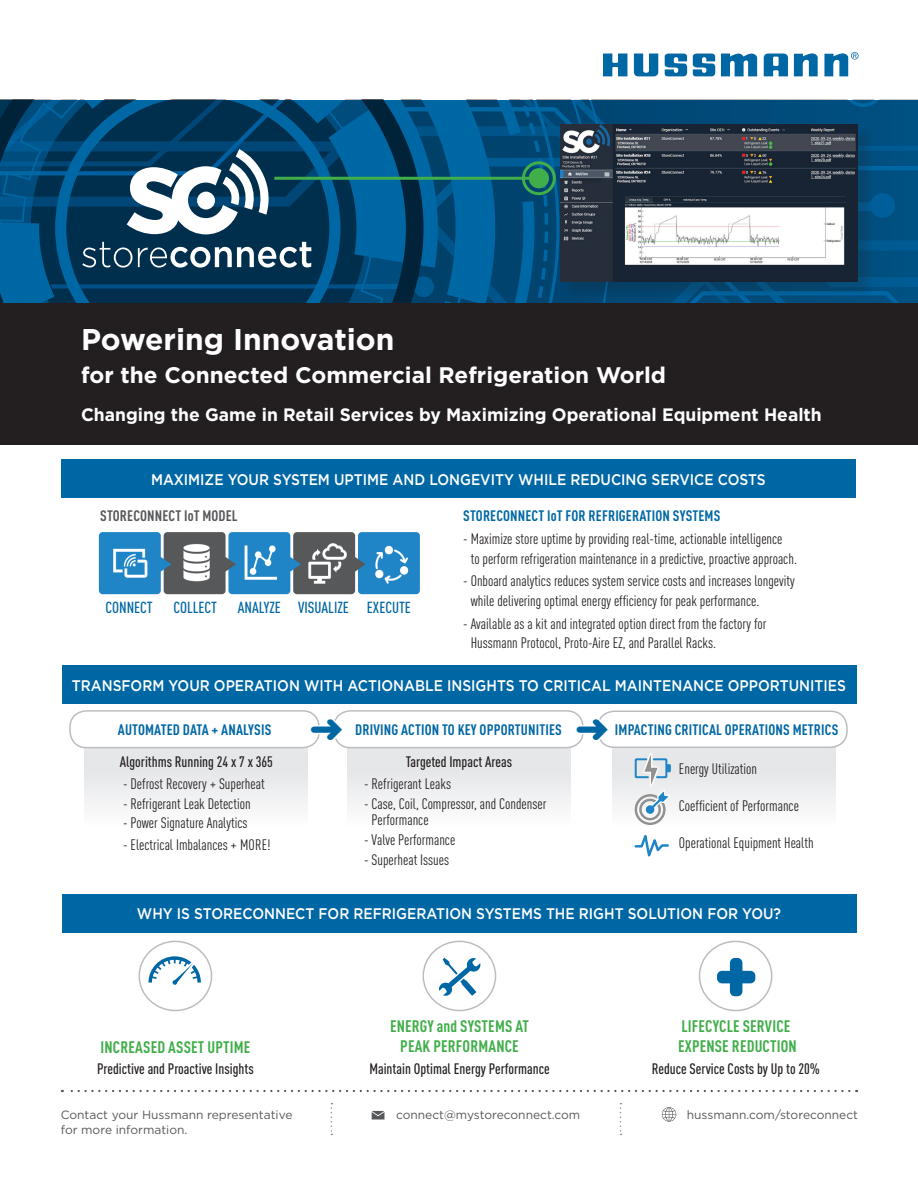
<style>
.page{position:relative;width:918px;height:1188px;background:#fff}
.page>*{position:absolute;margin:0;border:0;box-sizing:border-box;transform-origin:0 0}
.t1{font:700 30px "Gotham";color:#fff}
.t2{font:700 22.5px "Gotham";color:#fff}
.t3{font:700 18px "Gotham";color:#fff}
.t4{font:700 condensed 16.5px/19.8px "DINOT";letter-spacing:.01em;color:#40ae49;text-align:center}
.t5{font:500 condensed 15.9px "DINOT";color:#0067a5}
.t6{font:500 15.3px "Gotham";color:#fff;scale:.9 1}
.t7{font:condensed 15px/19.5px "DINOT";color:#231f20}
.t8{font:500 condensed 15px "DINOT";color:#231f20}
.t9{font:700 condensed 15px "DINOT";letter-spacing:.01em;color:#0067a5}
.t10{font:700 condensed 15px "DINOT";letter-spacing:.01em;color:#57585a}
.t11{font:12px/15px "Gotham";color:#57585a}
</style>
<div class="page">
<svg style="left:424px;top:223px;width:442px;height:80px;background:#005387"></svg>
<svg style="left:424px;top:100px;width:455px;height:123px;background:#005284"></svg>
<svg style="left:0;top:100px;width:424px;height:203px;background:#004d7d"></svg>
<svg style="left:55px;top:100px;width:286px;height:203px;background:#003c62"></svg>
<svg style="left:879px;top:100px;width:39px;height:203px;background:#005286"></svg>
<div style="left:0;top:303px;width:918px;height:142px;background:#231f20"></div>
<svg style="left:662px;top:1107px;width:14px;height:15px"></svg>
<div style="left:62px;top:894px;width:794px;height:39px;background:#0067a5"></div>
<div style="left:612px;top:740px;width:223px;height:86px;background:#e6e7e9"></div>
<div style="left:347px;top:740px;width:224px;height:86px;background:#e6e7e9"></div>
<div style="left:85px;top:740px;width:223px;height:86px;background:#e6e7e9"></div>
<svg style="left:794px;top:53px;width:24px;height:23px"></svg>
<svg style="left:721px;top:53px;width:36px;height:23px"></svg>
<svg style="left:693px;top:53px;width:22px;height:24px"></svg>
<svg style="left:634px;top:53px;width:53px;height:24px"></svg>
<svg style="left:603px;top:53px;width:24px;height:23px"></svg>
<svg style="left:824px;top:52px;width:35px;height:24px"></svg>
<svg style="left:763px;top:53px;width:25px;height:23px"></svg>
<div style="left:62px;top:459px;width:794px;height:39px;background:#0067a5"></div>
<svg style="left:372px;top:1111px;width:12px;height:9px"></svg>
<svg style="left:620px;top:1103px;width:2px;height:32px"></svg>
<div style="left:358px;top:532px;width:62px;height:62px;background:#1f85c7;border-radius:4px"></div>
<img style="left:375px;top:545px;width:34px;height:39px">
<svg style="left:99px;top:532px;width:267px;height:62px;background:#5a839f"></svg>
<img style="left:109px;top:539px;width:43px;height:46px">
<div style="left:62px;top:665px;width:794px;height:39px;background:#0067a5"></div>
<div style="left:70px;top:711px;width:249px;height:37px;background:#fff;border-radius:16px"></div>
<div style="left:69px;top:710px;width:251px;height:38px;border:2px solid #bcbdc0;border-radius:16px"></div>
<div style="left:334px;top:711px;width:249px;height:37px;background:#fff;border-radius:16px"></div>
<div style="left:333px;top:710px;width:251px;height:38px;border:2px solid #bcbdc0;border-radius:16px"></div>
<div style="left:598px;top:711px;width:249px;height:36px;background:#fff;border-radius:16px"></div>
<div style="left:597px;top:711px;width:251px;height:37px;border:2px solid #bcbdc0;border-radius:16px"></div>
<svg style="left:310px;top:716px;width:33px;height:28px"></svg>
<svg style="left:574px;top:716px;width:33px;height:28px"></svg>
<div style="left:635px;top:794px;width:31px;height:31px;border:2px solid #929192;border-radius:50%"></div>
<div style="left:639px;top:799px;width:22px;height:21px;border:2px solid #929192;border-radius:50%"></div>
<svg style="left:634px;top:753px;width:38px;height:63px"></svg>
<div style="left:646px;top:805px;width:8px;height:9px;background:#1f85c7;border-radius:50%"></div>
<svg style="left:634px;top:834px;width:35px;height:23px"></svg>
<div style="left:138px;top:941px;width:74px;height:70px;border:2px solid #bcbdc0;border-radius:50%"></div>
<svg style="left:148px;top:956px;width:53px;height:29px"></svg>
<div style="left:423px;top:941px;width:73px;height:70px;border:2px solid #bcbdc0;border-radius:50%"></div>
<svg style="left:439px;top:958px;width:42px;height:38px"></svg>
<div style="left:699px;top:941px;width:74px;height:70px;border:2px solid #bcbdc0;border-radius:50%"></div>
<svg style="left:717px;top:958px;width:38px;height:38px"></svg>
<svg style="left:62px;top:1090px;width:787px;height:2px"></svg>
<svg style="left:331px;top:1103px;width:1px;height:32px"></svg>
<div style="left:563px;top:126px;width:312px;height:173px;background:#231f20;opacity:.2"></div>
<img style="left:560px;top:124px;width:297px;height:158px">
<div style="left:522px;top:161px;width:34px;height:34px;border:3px solid #40ae49;border-radius:50%"></div>
<div style="left:529px;top:168px;width:20px;height:20px;background:#40ae49;border-radius:50%"></div>
<hr style="left:274px;top:177px;width:260px;height:3px;background:#40ae49">
<svg style="left:82px;top:242px;width:229px;height:26px"></svg>
<svg style="left:127px;top:149px;width:143px;height:85px"></svg>
<h1 class="t1" style="left:81px;top:322px;width:315px">Powering Innovation</h1>
<h2 class="t2" style="left:81px;top:362px;width:587px">for the Connected Commercial Refrigeration World</h2>
<p class="t3" style="left:81px;top:404px;width:742px">Changing the Game in Retail Services by Maximizing Operational Equipment Health</p>
<p class="t6" style="left:151px;top:471px;width:684px">MAXIMIZE YOUR SYSTEM UPTIME AND LONGEVITY WHILE REDUCING SERVICE COSTS</p>
<p class="t10" style="left:100px;top:507px;width:139px">STORECONNECT IoT MODEL</p>
<p class="t5" style="left:106px;top:598px;width:49px">CONNECT</p>
<p class="t5" style="left:173px;top:598px;width:45px">COLLECT</p>
<p class="t5" style="left:238px;top:598px;width:175px">ANALYZE VISUALIZE EXECUTE</p>
<p class="t9" style="left:463px;top:507px;width:259px">STORECONNECT IoT FOR REFRIGERATION SYSTEMS</p>
<p class="t7" style="left:471px;top:529px;width:328px;text-indent:-7px">- Maximize store uptime by providing real-time, actionable intelligence<br>to perform refrigeration maintenance in a predictive, proactive approach.</p>
<p class="t7" style="left:471px;top:571px;width:326px;text-indent:-7px">- Onboard analytics reduces system service costs and increases longevity while delivering optimal energy efficiency for peak performance.</p>
<p class="t7" style="left:471px;top:613px;width:297px;text-indent:-7px">- Available as a kit and integrated option direct from the factory for<br>Hussmann Protocol, Proto-Aire EZ, and Parallel Racks.</p>
<p class="t6" style="left:72px;top:677px;width:862px">TRANSFORM YOUR OPERATION WITH ACTIONABLE INSIGHTS TO CRITICAL MAINTENANCE OPPORTUNITIES</p>
<p class="t9" style="left:118px;top:721px;width:722px">AUTOMATED DATA + ANALYSIS ➜ DRIVING ACTION TO KEY OPPORTUNITIES ➜ IMPACTING CRITICAL OPERATIONS METRICS</p>
<p class="t7" style="left:123px;top:774px;width:143px">- Defrost Recovery + Superheat</p>
<p class="t7" style="left:123px;top:793px;width:129px">- Refrigerant Leak Detection</p>
<p class="t7" style="left:123px;top:813px;width:126px">- Power Signature Analytics</p>
<p class="t7" style="left:123px;top:834px;width:149px">- Electrical Imbalances + MORE!</p>
<p class="t8" style="left:120px;top:753px;width:155px">Algorithms Running 24 x 7 x 365</p>
<p class="t8" style="left:406px;top:753px;width:108px">Targeted Impact Areas</p>
<p class="t7" style="left:679px;top:759px;width:80px">Energy Utilization</p>
<p class="t7" style="left:679px;top:796px;width:121px">Coefficient of Performance</p>
<p class="t7" style="left:679px;top:833px;width:136px">Operational Equipment Health</p>
<p class="t7" style="left:364px;top:774px;width:88px">- Refrigerant Leaks</p>
<p class="t7" style="left:372px;top:795px;width:176px;line-height:16.5px;text-indent:-7px">- Case, Coil, Compressor, and Condenser<br>Performance</p>
<p class="t7" style="left:364px;top:830px;width:93px">- Valve Performance</p>
<p class="t7" style="left:364px;top:849px;width:86px">- Superheat Issues</p>
<p class="t6" style="left:137px;top:905px;width:717px">WHY IS STORECONNECT FOR REFRIGERATION SYSTEMS THE RIGHT SOLUTION FOR YOU?</p>
<p class="t4" style="left:101px;top:1037px;width:151px">INCREASED ASSET UPTIME</p>
<p class="t4" style="left:390px;top:1016px;width:141px">ENERGY and SYSTEMS AT<br>PEAK PERFORMANCE</p>
<p class="t4" style="left:678px;top:1016px;width:120px;text-align:left">LIFECYCLE SERVICE<br>EXPENSE REDUCTION</p>
<p class="t8" style="left:97px;top:1060px;width:158px">Predictive and Proactive Insights</p>
<p class="t8" style="left:369px;top:1060px;width:182px">Maintain Optimal Energy Performance</p>
<p class="t8" style="left:652px;top:1060px;width:170px">Reduce Service Costs by Up to 20%</p>
<p class="t11" style="left:61px;top:1108px;width:233px">Contact your Hussmann representative for more information.</p>
<p class="t11" style="left:687px;top:1108px;width:173px">hussmann.com/storeconnect</p>
<p class="t11" style="left:396px;top:1108px;width:186px">connect@mystoreconnect.com</p>
</div>
